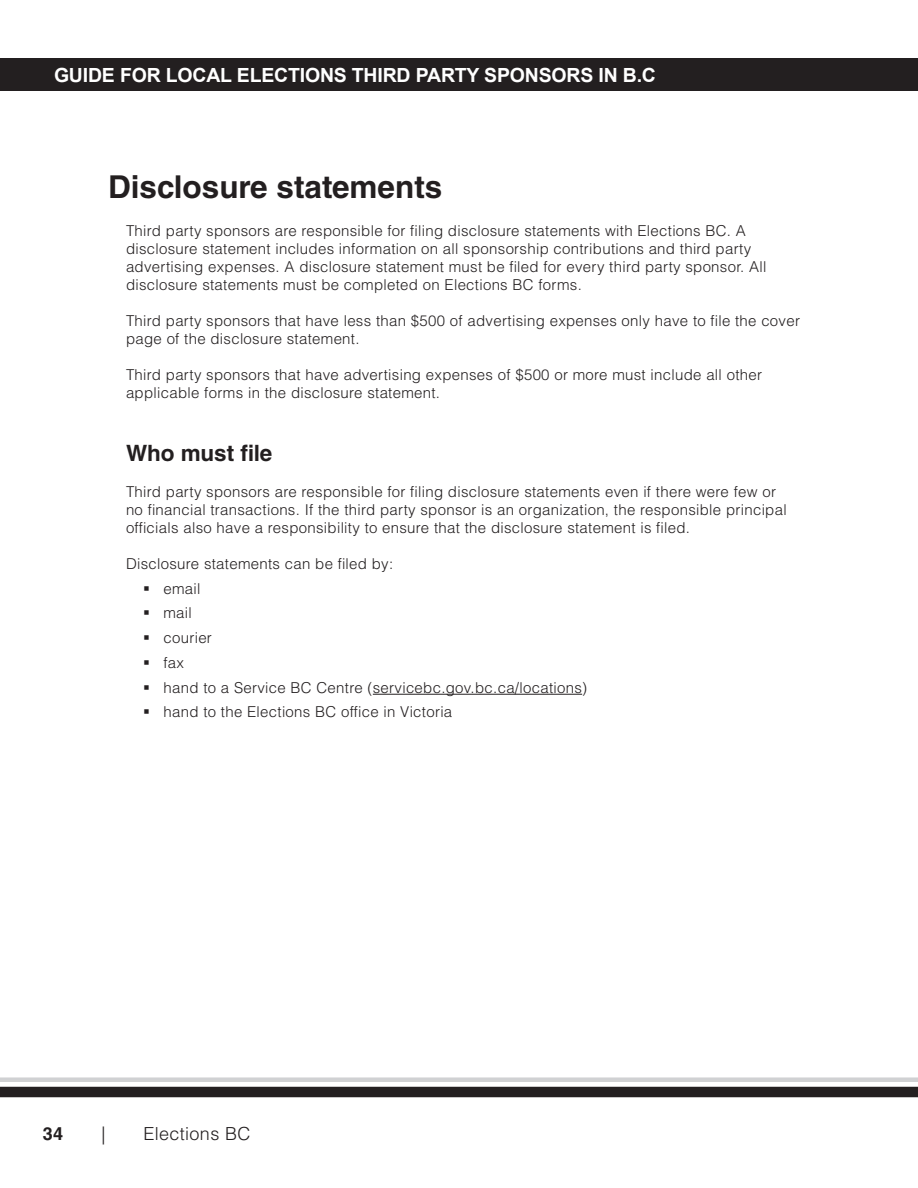
<style>
.page{position:relative;width:918px;height:1188px;background:#fff}
.page>*{position:absolute;margin:0;border:0;box-sizing:border-box;transform-origin:0 0}
.Heading_1{font:700 31.5px "Helvetica LT Std";color:#231f20}
.Heading_2{font:700 22.5px "Helvetica LT Std";color:#231f20}
.t1{font:700 19.5px "Arial";letter-spacing:-.01em;color:#fff}
.t2{font:300 18px "Helvetica LT Std";letter-spacing:.02em;color:#231f20}
.PageNumber{font:700 18px "Helvetica LT Std";color:#231f20}
.Body{font:300 15px/18px "Helvetica LT Std";letter-spacing:.02em;color:#231f20}
.Body__before_bullets{font:300 15px "Helvetica LT Std";letter-spacing:.02em;color:#231f20}
</style>
<div class="page">
<div style="left:0;top:58px;width:918px;height:33px;background:#231f20"></div>
<div style="left:0;top:1087px;width:918px;height:10px;background:#231f20"></div>
<div style="left:0;top:1077px;width:918px;height:5px;background:#d0d1d3"></div>
<hr style="left:373px;top:694px;width:209px;height:1px;background:#231f20">
<h3 class="t1" style="left:54px;top:62px;width:604px">GUIDE FOR LOCAL ELECTIONS THIRD PARTY SPONSORS IN B.C</h3>
<h1 class="Heading_1" style="left:108px;top:167px;width:336px">Disclosure statements</h1>
<p class="Body" style="left:126px;top:222px;width:642px">Third party sponsors are responsible for filing disclosure statements with Elections BC. A disclosure statement includes information on all sponsorship contributions and third party advertising expenses. A disclosure statement must be filed for every third party sponsor. All disclosure statements must be completed on Elections BC forms.</p>
<p class="Body" style="left:126px;top:312px;width:676px">Third party sponsors that have less than $500 of advertising expenses only have to file the cover page of the disclosure statement.</p>
<p class="Body" style="left:126px;top:366px;width:638px">Third party sponsors that have advertising expenses of $500 or more must include all other applicable forms in the disclosure statement.</p>
<h2 class="Heading_2" style="left:126px;top:439px;width:148px">Who must file</h2>
<p class="Body" style="left:126px;top:483px;width:662px">Third party sponsors are responsible for filing disclosure statements even if there were few or no financial transactions. If the third party sponsor is an organization, the responsible principal officials also have a responsibility to ensure that the disclosure statement is filed.</p>
<p class="Body__before_bullets" style="left:126px;top:554px;width:269px">Disclosure statements can be filed by:</p>
<p class="Body" style="left:164px;top:579px;width:39px">email</p>
<p class="Body" style="left:164px;top:604px;width:30px">mail</p>
<p class="Body" style="left:164px;top:629px;width:50px">courier</p>
<p class="Body" style="left:164px;top:654px;width:22px">fax</p>
<p class="Body" style="left:164px;top:678px;width:425px">hand to a Service BC Centre (servicebc. gov. bc. ca/locations)</p>
<p class="Body" style="left:164px;top:703px;width:290px">hand to the Elections BC office in Victoria</p>
<p class="PageNumber" style="left:43px;top:1122px;width:22px">34</p>
<p class="t2" style="left:102px;top:1122px;width:5px">|</p>
<p class="t2" style="left:143px;top:1122px;width:108px">Elections BC</p>
</div>
